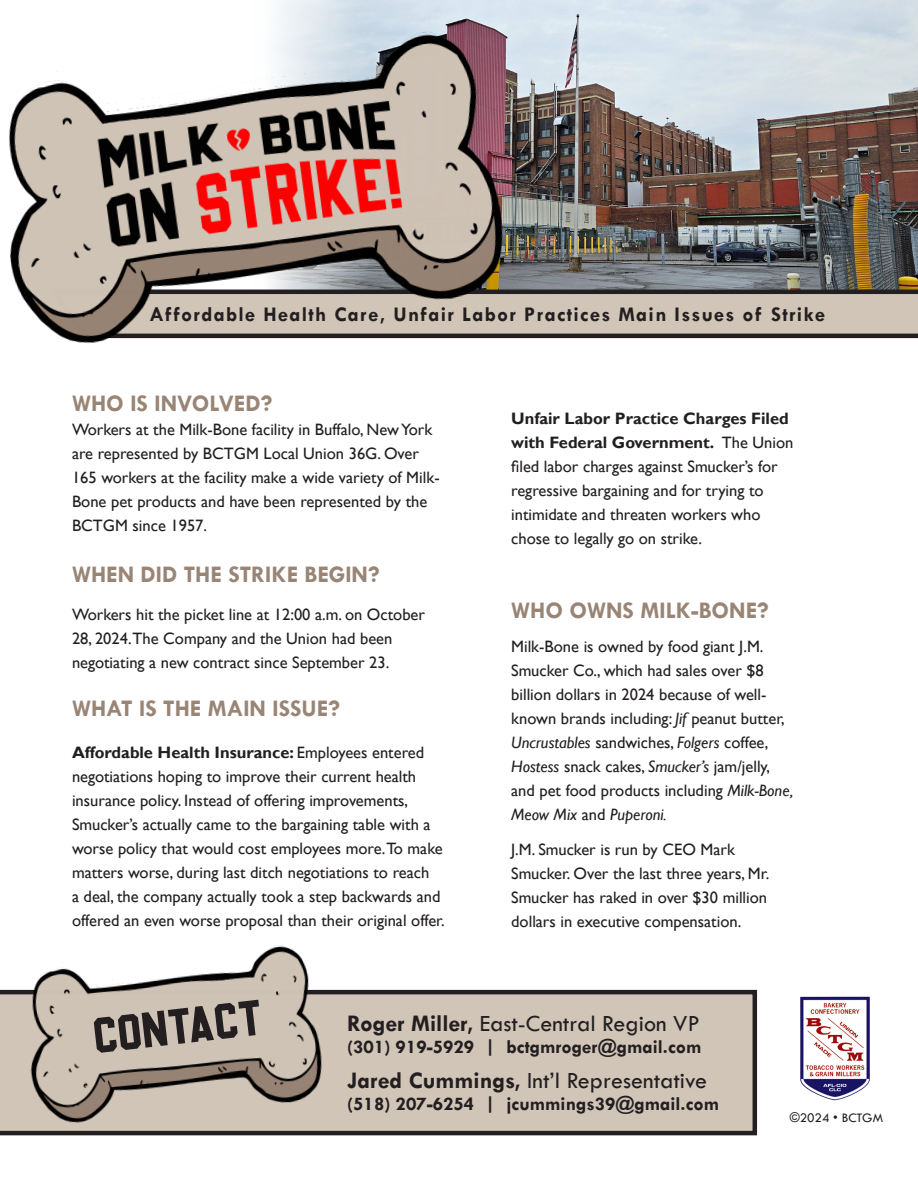
<style>
.page{position:relative;width:918px;height:1188px;background:#fff}
.page>*{position:absolute;margin:0;border:0;box-sizing:border-box;transform-origin:0 0}
.t1{font:51px "Basketball";color:#231f20}
.t2{font:700 24px "Tw Cen";color:#998575}
.t3{font:24px "Tw Cen";color:#231f20}
.t4{font:700 21px "Tw Cen";letter-spacing:.06em;color:#231f20}
.t5{font:700 19.5px "Tw Cen";color:#231f20}
.t6{font:16.5px/24px "Gill Sans";color:#231f20}
.t7{font:13.5px "Tw Cen";color:#231f20}
.s1{font-weight:700}
.s2{font-style:italic}
</style>
<div class="page">
<img style="left:557px;top:0;width:361px;height:286px">
<svg style="left:557px;top:286px;width:361px;height:53px;background:#aea49b"></svg>
<svg style="left:0;top:990px;width:757px;height:145px;background:#c5b9ad"></svg>
<img style="left:800px;top:996px;width:70px;height:105px">
<img style="left:8px;top:0;width:549px;height:344px">
<img style="left:5px;top:945px;width:345px;height:191px">
<p class="t4" style="left:149px;top:302px;width:677px">Affordable Health Care, Unfair Labor Practices Main Issues of Strike</p>
<p class="t2" style="left:72px;top:389px;width:202px">WHO IS INVOLVED?</p>
<p class="t6" style="left:72px;top:418px;width:369px">Workers at the Milk-Bone facility in Buffalo, New York are represented by BCTGM Local Union 36G. Over 165 workers at the facility make a wide variety of Milk-Bone pet products and have been represented by the BCTGM since 1957.</p>
<p class="t2" style="left:72px;top:560px;width:309px">WHEN DID THE STRIKE BEGIN?</p>
<p class="t6" style="left:72px;top:603px;width:355px">Workers hit the picket line at 12:00 a.m. on October<br>28, 2024.The Company and the Union had been negotiating a new contract since September 23.</p>
<p class="t2" style="left:72px;top:694px;width:269px">WHAT IS THE MAIN ISSUE?</p>
<p class="t6" style="left:72px;top:741px;width:374px"><span class="s1">Affordable Health Insurance:</span> Employees entered negotiations hoping to improve their current health insurance policy. Instead of offering improvements, Smucker’s actually came to the bargaining table with a worse policy that would cost employees more.To make matters worse, during last ditch negotiations to reach<br>a deal, the company actually took a step backwards and offered an even worse proposal than their original offer.</p>
<p class="t6" style="left:511px;top:407px;width:284px"><span class="s1">Unfair Labor Practice Charges Filed with Federal Government.</span> The Union filed labor charges against Smucker’s for regressive bargaining and for trying to intimidate and threaten workers who chose to legally go on strike.</p>
<p class="t2" style="left:511px;top:596px;width:259px">WHO OWNS MILK-BONE?</p>
<p class="t6" style="left:511px;top:635px;width:284px">Milk-Bone is owned by food giant J.M.<br>Smucker Co., which had sales over $8 billion dollars in 2024 because of well&shy;known brands including: <span class="s2">Jif</span> peanut butter, <span class="s2">Uncrustables</span> sandwiches, <span class="s2">Folgers</span> coffee, <span class="s2">Hostess</span> snack cakes, <span class="s2">Smucker’s</span> jam/jelly, and pet food products including <span class="s2">Milk-Bone, Meow Mix</span> and <span class="s2">Puperoni.</span></p>
<p class="t6" style="left:511px;top:837px;width:260px">J.M. Smucker is run by CEO Mark Smucker. Over the last three years, Mr.<br>Smucker has raked in over $30 million dollars in executive compensation.</p>
<p class="t1" style="left:91px;top:1014px;width:172px;rotate:-6deg">CONTACT</p>
<p class="t3" style="left:347px;top:1009px;width:354px"><span class="s1">Roger Miller,</span> East-Central Region VP</p>
<p class="t5" style="left:347px;top:1035px;width:356px">(301) 919-5929 | bctgmroger@gmail.com</p>
<p class="t3" style="left:347px;top:1066px;width:362px"><span class="s1">Jared Cummings,</span> Int’l Representative</p>
<p class="t5" style="left:347px;top:1092px;width:374px">(518) 207-6254 | jcummings39@gmail.com</p>
<p class="t7" style="left:790px;top:1110px;width:95px">©2024 • BCTGM</p>
</div>
